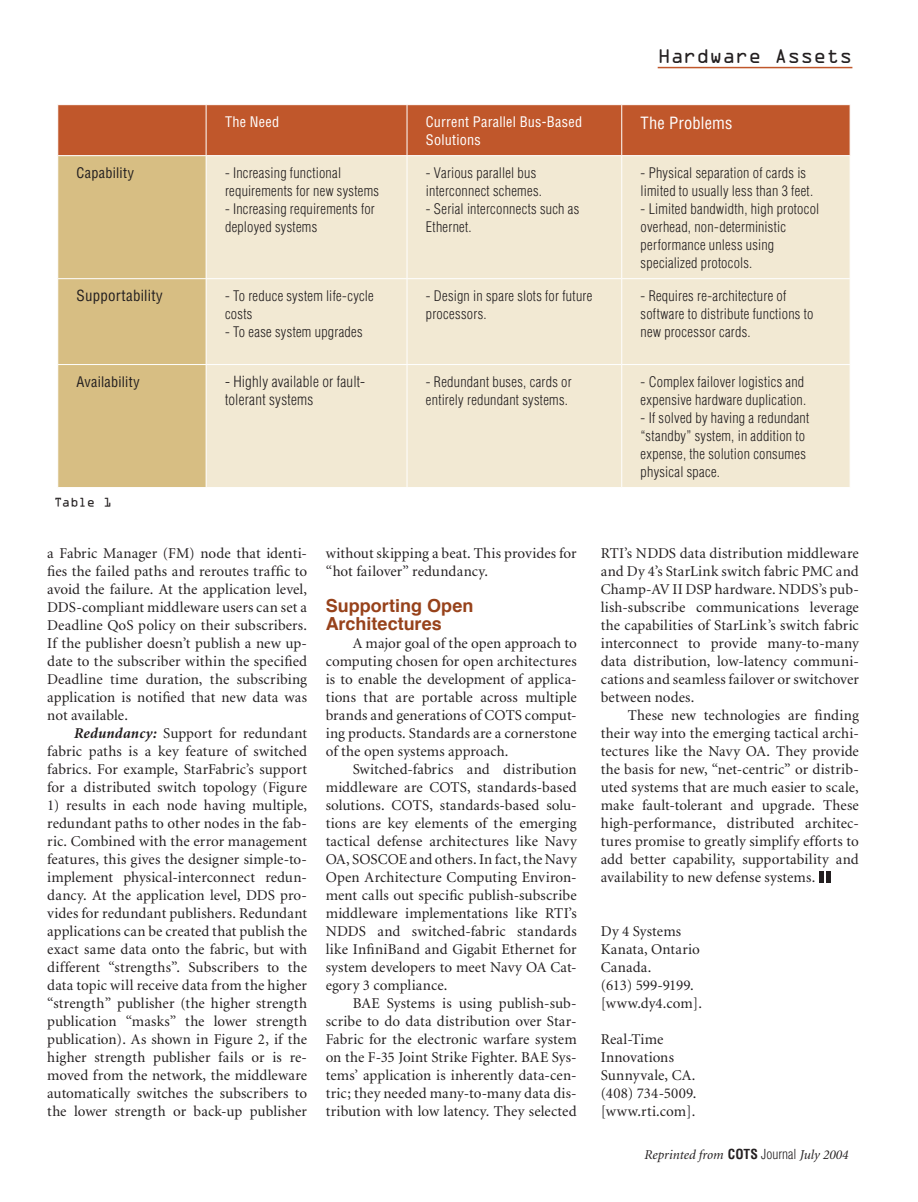
<style>
.page{position:relative;width:918px;height:1202px;background:#fff}
.page>*{position:absolute;margin:0;border:0;box-sizing:border-box;transform-origin:0 0}
.t1{font:21px "OCR Aby BT";color:#231f20}
.t2{font:700 18px/18px "Helvetica";color:#97421b}
.t3{font:condensed 16.5px "Helvetica";letter-spacing:.01em;color:#fff}
.t4{font:15px/18px "Minion";letter-spacing:.01em;color:#231f20;text-align:justify}
.t5{font:300 condensed 15px/18px "Helvetica";letter-spacing:.015em;color:#231f20}
.t6{font:condensed 15px "Helvetica";letter-spacing:.01em;color:#231f20}
.t7{font:300 condensed 14.25px/18px "Helvetica";letter-spacing:.02em;color:#231f20}
.t8{font:condensed 14.25px/18px "Helvetica";letter-spacing:.02em;color:#fff}
.t9{font:condensed 14.25px "Helvetica";letter-spacing:.015em;color:#231f20}
.t10{font:italic 13.5px "Minion";color:#231f20}
.t11{font:13.5px "OCR Aby BT";letter-spacing:-.015em;color:#231f20}
.s1{font-weight:700;font-style:italic}
.s2{font-family:"Helvetica";font-weight:700;font-style:normal;font-stretch:condensed}
.s3{font-family:"Helvetica";font-weight:300;font-style:normal;font-stretch:condensed}
</style>
<div class="page">
<hr style="left:658px;top:67px;width:194px;height:1px;background:#c0572b">
<hr style="left:827px;top:870px;width:4px;height:12px;background:#231f20">
<hr style="left:819px;top:870px;width:4px;height:12px;background:#231f20">
<div style="left:58px;top:105px;width:792px;height:50px;background:#c0572b"></div>
<div style="left:58px;top:156px;width:148px;height:331px;background:#d7be83"></div>
<div style="left:207px;top:156px;width:643px;height:331px;background:#f2e9d3"></div>
<hr style="left:206px;top:105px;width:1px;height:50px;background:#fff">
<hr style="left:407px;top:105px;width:1px;height:50px;background:#fff">
<hr style="left:621px;top:105px;width:1px;height:50px;background:#fff">
<hr style="left:407px;top:156px;width:1px;height:122px;background:#fff">
<hr style="left:621px;top:156px;width:1px;height:122px;background:#fff">
<hr style="left:57px;top:278px;width:149px;height:1px;background:#fff">
<hr style="left:206px;top:278px;width:201px;height:1px;background:#fff">
<hr style="left:407px;top:278px;width:215px;height:1px;background:#fff">
<hr style="left:407px;top:279px;width:1px;height:85px;background:#fff">
<hr style="left:622px;top:278px;width:228px;height:1px;background:#fff">
<hr style="left:621px;top:279px;width:1px;height:85px;background:#fff">
<hr style="left:57px;top:364px;width:149px;height:1px;background:#fff">
<hr style="left:206px;top:364px;width:201px;height:1px;background:#fff">
<hr style="left:407px;top:364px;width:215px;height:1px;background:#fff">
<hr style="left:407px;top:365px;width:1px;height:122px;background:#fff">
<hr style="left:622px;top:364px;width:228px;height:1px;background:#fff">
<hr style="left:621px;top:365px;width:1px;height:122px;background:#fff">
<h1 class="t1" style="left:658px;top:43px;width:196px">Hardware Assets</h1>
<p class="t8" style="left:225px;top:113px;width:56px">The Need</p>
<p class="t8" style="left:426px;top:113px;width:158px">Current Parallel Bus-Based<br>Solutions</p>
<p class="t3" style="left:641px;top:112px;width:93px">The Problems</p>
<p class="t9" style="left:77px;top:164px;width:59px">Capability</p>
<p class="t7" style="left:225px;top:164px;width:156px">- Increasing functional requirements for new systems</p>
<p class="t7" style="left:225px;top:200px;width:151px">- Increasing requirements for deployed systems</p>
<p class="t6" style="left:77px;top:286px;width:88px">Supportability</p>
<p class="t7" style="left:225px;top:286px;width:150px">- To reduce system life-cycle costs</p>
<p class="t7" style="left:225px;top:322px;width:139px">- To ease system upgrades</p>
<p class="t7" style="left:426px;top:164px;width:118px">- Various parallel bus interconnect schemes.</p>
<p class="t7" style="left:426px;top:200px;width:155px">- Serial interconnects such as<br>Ethernet.</p>
<p class="t7" style="left:641px;top:164px;width:174px">- Physical separation of cards is limited to usually less than 3 feet.</p>
<p class="t7" style="left:641px;top:200px;width:180px">- Limited bandwidth, high protocol overhead, non-deterministic performance unless using specialized protocols.</p>
<p class="t7" style="left:426px;top:286px;width:168px">- Design in spare slots for future processors.</p>
<p class="t7" style="left:641px;top:286px;width:174px">- Requires re-architecture of software to distribute functions to new processor cards.</p>
<p class="t9" style="left:77px;top:372px;width:65px">Availability</p>
<p class="t5" style="left:225px;top:373px;width:142px">- Highly available or fault&shy;tolerant systems</p>
<p class="t7" style="left:426px;top:372px;width:147px">- Redundant buses, cards or entirely redundant systems.</p>
<p class="t7" style="left:641px;top:372px;width:167px">- Complex failover logistics and expensive hardware duplication.</p>
<p class="t7" style="left:641px;top:408px;width:170px">- If solved by having a redundant “standby” system, in addition to expense, the solution consumes physical space.</p>
<p class="t11" style="left:54px;top:494px;width:59px">Table 1</p>
<p class="t4" style="left:47px;top:545px;width:261px">a Fabric Manager (FM) node that identi&shy;fies the failed paths and reroutes traffic to avoid the failure. At the application level, DDS-compliant middleware users can set a Deadline QoS policy on their subscribers.<br>If the publisher doesn’t publish a new up&shy;date to the subscriber within the specified Deadline time duration, the subscribing application is notified that new data was not available.</p>
<p class="t4" style="left:47px;top:725px;width:261px;text-indent:27px"><span class="s1">Redundancy:</span> Support for redundant fabric paths is a key feature of switched fabrics. For example, StarFabric’s support for a distributed switch topology (Figure</p>
<p class="t4" style="left:47px;top:797px;width:261px">1) results in each node having multiple, redundant paths to other nodes in the fab&shy;ric. Combined with the error management features, this gives the designer simple-to&shy;implement physical-interconnect redun&shy;dancy. At the application level, DDS pro&shy;vides for redundant publishers. Redundant applications can be created that publish the exact same data onto the fabric, but with different “strengths”. Subscribers to the data topic will receive data from the higher “strength” publisher (the higher strength publication “masks” the lower strength publication). As shown in Figure 2, if the higher strength publisher fails or is re&shy;moved from the network, the middleware automatically switches the subscribers to the lower strength or back-up publisher</p>
<p class="t4" style="left:326px;top:545px;width:253px">without skipping a beat. This provides for “hot failover” redundancy.</p>
<p class="t2" style="left:326px;top:598px;width:149px">Supporting Open<br>Architectures</p>
<p class="t4" style="left:326px;top:635px;width:253px;text-indent:27px">A major goal of the open approach to computing chosen for open architectures is to enable the development of applica&shy;tions that are portable across multiple brands and generations of COTS comput&shy;ing products. Standards are a cornerstone of the open systems approach.</p>
<p class="t4" style="left:326px;top:761px;width:253px;text-indent:27px">Switched-fabrics and distribution middleware are COTS, standards-based solutions. COTS, standards-based solu&shy;tions are key elements of the emerging tactical defense architectures like Navy OA, SOSCOE and others. In fact, the Navy Open Architecture Computing Environ&shy;ment calls out specific publish-subscribe middleware implementations like RTI’s NDDS and switched-fabric standards like InfiniBand and Gigabit Ethernet for system developers to meet Navy OA Cat&shy;egory 3 compliance.</p>
<p class="t4" style="left:326px;top:995px;width:253px;text-indent:27px">BAE Systems is using publish-sub&shy;scribe to do data distribution over Star-Fabric for the electronic warfare system on the F-35 Joint Strike Fighter. BAE Sys&shy;tems’ application is inherently data-cen&shy;tric; they needed many-to-many data dis&shy;tribution with low latency. They selected</p>
<p class="t4" style="left:601px;top:545px;width:260px">RTI’s NDDS data distribution middleware and Dy 4’s StarLink switch fabric PMC and Champ-AV II DSP hardware. NDDS’s pub&shy;lish-subscribe communications leverage the capabilities of StarLink’s switch fabric interconnect to provide many-to-many data distribution, low-latency communi&shy;cations and seamless failover or switchover between nodes.</p>
<p class="t4" style="left:601px;top:707px;width:260px;text-indent:27px">These new technologies are finding their way into the emerging tactical archi&shy;tectures like the Navy OA. They provide the basis for new, “net-centric” or distrib&shy;uted systems that are much easier to scale, make fault-tolerant and upgrade. These high-performance, distributed architec&shy;tures promise to greatly simplify efforts to add better capability, supportability and availability to new defense systems.</p>
<p class="t4" style="left:601px;top:923px;width:103px;text-align:left">Dy 4 Systems<br>Kanata, Ontario<br>Canada.<br>(613) 599-9199. [www.dy4.com].</p>
<p class="t4" style="left:601px;top:1031px;width:97px;text-align:left">Real-Time<br>Innovations<br>Sunnyvale, CA. (408) 734-5009. [www.rti.com].</p>
<p class="t10" style="left:644px;top:1147px;width:206px">Reprinted from <span class="s2">COTS</span> <span class="s3">Journal</span> July 2004</p>
</div>
